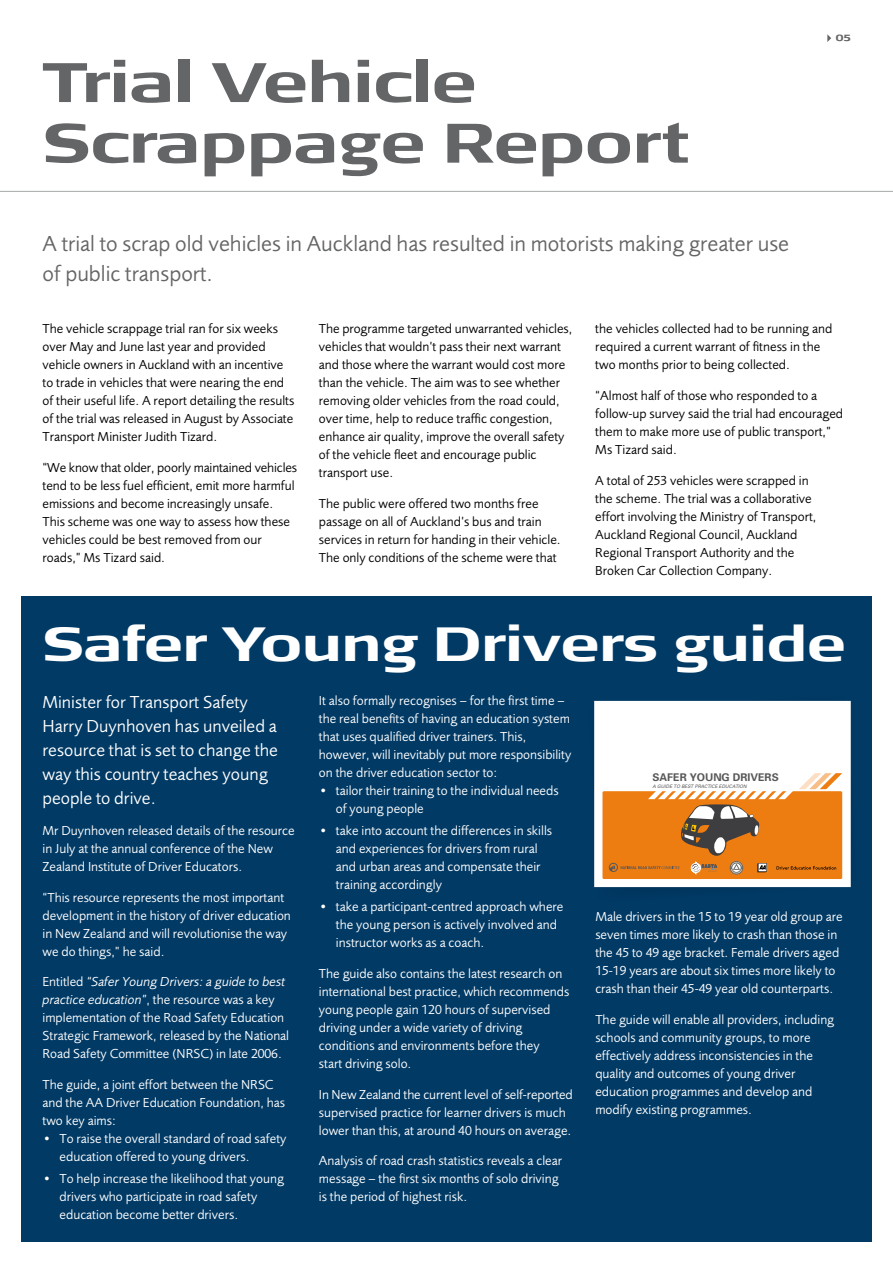
<style>
.page{position:relative;width:893px;height:1263px;background:#fff}
.page>*{position:absolute;margin:0;border:0;box-sizing:border-box;transform-origin:0 0}
.t1{font:700 55.5px/60.6px "Signa Ext Column";color:#646567}
.t2{font:700 48px "Signa Ext Column";color:#fff}
.t3{font:22.5px/30px "Foundry Sans";color:#646567}
.t4{font:18px/24px "Foundry Sans";color:#fff}
.t5{font:13.5px/18px "Foundry Sans";color:#fff}
.t6{font:13.5px/18px "Foundry Sans";color:#000}
.t7{font:700 10.65px "Univers Maori";color:#58585a}
.t8{font:700 9px "Signa Ext Column";color:#646567}
.t9{font:italic 4.65px "Univers Maori";color:#58585a}
.s1{font-style:italic}
</style>
<div class="page">
<div style="left:22px;top:597px;width:850px;height:645px;background:#003a65"></div>
<hr style="left:0;top:191px;width:893px;height:1px;background:#a7a8aa">
<div style="left:598px;top:705px;width:249px;height:178px;background:#fff"></div>
<div style="left:602px;top:791px;width:240px;height:88px;background:#ee7d11;border-radius:2px"></div>
<div style="left:609px;top:863px;width:9px;height:9px;border:1px solid #58585a;border-radius:50%"></div>
<svg style="left:609px;top:866px;width:6px;height:6px"></svg>
<svg style="left:621px;top:773px;width:221px;height:101px"></svg>
<div style="left:594px;top:701px;width:257px;height:186px;border:8px solid #fff"></div>
<svg style="left:827px;top:34px;width:4px;height:8px"></svg>
<h1 class="t1" style="left:43px;top:54px;width:648px">Trial Vehicle<br>Scrappage Report</h1>
<h3 class="t3" style="left:43px;top:228px;width:748px">A trial to scrap old vehicles in Auckland has resulted in motorists making greater use of public transport.</h3>
<p class="t8" style="left:836px;top:33px;width:17px">05</p>
<p class="t6" style="left:43px;top:320px;width:253px">The vehicle scrappage trial ran for six weeks over May and June last year and provided vehicle owners in Auckland with an incentive to trade in vehicles that were nearing the end of their useful life. A report detailing the results of the trial was released in August by Associate Transport Minister Judith Tizard.</p>
<p class="t6" style="left:43px;top:459px;width:256px">“We know that older, poorly maintained vehicles tend to be less fuel efficient, emit more harmful emissions and become increasingly unsafe.<br>This scheme was one way to assess how these vehicles could be best removed from our roads,” Ms Tizard said.</p>
<p class="t6" style="left:319px;top:320px;width:255px">The programme targeted unwarranted vehicles, vehicles that wouldn’t pass their next warrant and those where the warrant would cost more than the vehicle. The aim was to see whether removing older vehicles from the road could, over time, help to reduce traffic congestion, enhance air quality, improve the overall safety of the vehicle fleet and encourage public transport use.</p>
<p class="t6" style="left:319px;top:495px;width:243px">The public were offered two months free passage on all of Auckland’s bus and train services in return for handing in their vehicle.<br>The only conditions of the scheme were that</p>
<p class="t6" style="left:595px;top:320px;width:238px">the vehicles collected had to be running and required a current warrant of fitness in the two months prior to being collected.</p>
<p class="t6" style="left:595px;top:386px;width:249px">“Almost half of those who responded to a follow-up survey said the trial had encouraged them to make more use of public transport,” Ms Tizard said.</p>
<p class="t6" style="left:595px;top:471px;width:223px">A total of 253 vehicles were scrapped in the scheme. The trial was a collaborative effort involving the Ministry of Transport, Auckland Regional Council, Auckland Regional Transport Authority and the Broken Car Collection Company.</p>
<h2 class="t2" style="left:43px;top:615px;width:805px">Safer Young Drivers guide</h2>
<h3 class="t4" style="left:43px;top:690px;width:237px">Minister for Transport Safety<br>H arry Duynhoven has unveiled a resource that is set to change the way this country teaches young people to drive.</h3>
<p class="t5" style="left:43px;top:821px;width:254px">Mr Duynhoven released details of the resource in July at the annual conference of the New<br>Zealand Institute of Driver Educators.</p>
<p class="t5" style="left:43px;top:888px;width:250px">“This resource represents the most important development in the history of driver education in New Zealand and will revolutionise the way we do things,” he said.</p>
<p class="t5" style="left:43px;top:973px;width:248px">Entitled <span class="s1">“Safer Young Drivers: a guide to best practice education”</span>, the resource was a key implementation of the Road Safety Education Strategic Framework, released by the National Road Safety Committee (NRSC) in late 2006.</p>
<p class="t5" style="left:43px;top:1076px;width:244px">The guide, a joint effort between the NRSC and the AA Driver Education Foundation, has two key aims:</p>
<p class="t5" style="left:60px;top:1129px;width:228px;text-indent:-17px">• To raise the overall standard of road safety education offered to young drivers.</p>
<p class="t5" style="left:60px;top:1170px;width:226px;text-indent:-17px">• To help increase the likelihood that young drivers who participate in road safety education become better drivers.</p>
<p class="t5" style="left:319px;top:691px;width:254px">It also formally recognises – for the first time – the real benefits of having an education system that uses qualified driver trainers. This, however, will inevitably put more responsibility on the driver education sector to:</p>
<p class="t5" style="left:336px;top:781px;width:224px;text-indent:-17px">• tailor their training to the individual needs of young people</p>
<p class="t5" style="left:336px;top:821px;width:218px;text-indent:-17px">• take into account the differences in skills and experiences for drivers from rural and urban areas and compensate their training accordingly</p>
<p class="t5" style="left:336px;top:898px;width:229px;text-indent:-17px">• take a participant-centred approach where the young person is actively involved and instructor works as a coach.</p>
<p class="t5" style="left:319px;top:964px;width:252px">The guide also contains the latest research on international best practice, which recommends young people gain 120 hours of supervised driving under a wide variety of driving conditions and environments before they<br>start driving solo.</p>
<p class="t5" style="left:319px;top:1085px;width:255px">In New Zealand the current level of self-reported supervised practice for learner drivers is much lower than this, at around 40 hours on average.</p>
<p class="t5" style="left:319px;top:1152px;width:245px">Analysis of road crash statistics reveals a clear message – the first six months of solo driving is the period of highest risk.</p>
<p class="t7" style="left:653px;top:770px;width:128px">SAFER YOUNG DRIVERS</p>
<p class="t9" style="left:653px;top:784px;width:96px">A GUIDE TO BEST PRACTICE EDUCATION</p>
<p class="t5" style="left:595px;top:908px;width:249px">Male drivers in the 15 to 19 year old group are seven times more likely to crash than those in the 45 to 49 age bracket. Female drivers aged 15-19 years are about six times more likely to crash than their 45-49 year old counterparts.</p>
<p class="t5" style="left:595px;top:1011px;width:240px">The guide will enable all providers, including schools and community groups, to more effectively address inconsistencies in the quality and outcomes of young driver education programmes and develop and modify existing programmes.</p>
</div>
